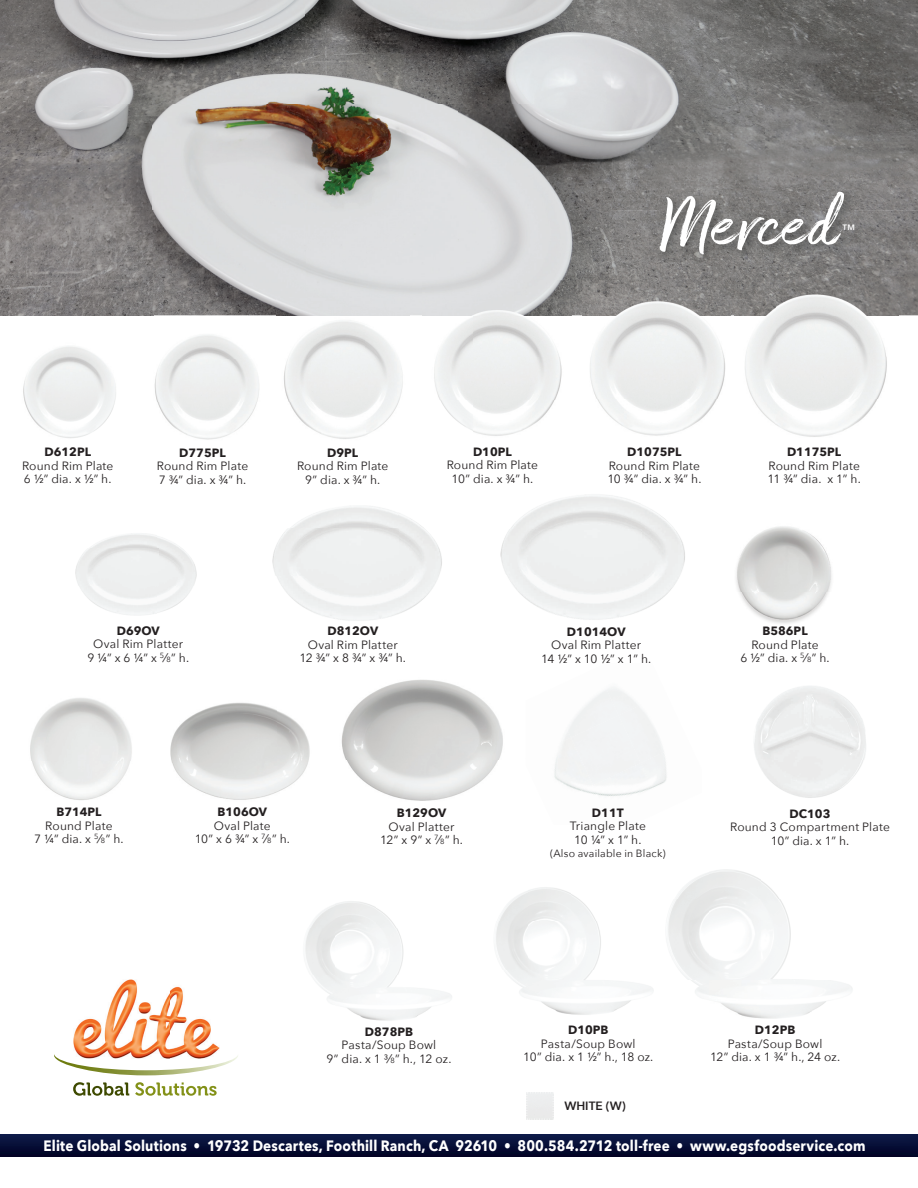
<style>
.page{position:relative;width:918px;height:1188px;background:#fff}
.page>*{position:absolute;margin:0;border:0;box-sizing:border-box;transform-origin:0 0}
.t1{font:72px "Amithen";color:#fff}
.t2{font:700 15px "Avenir Next";letter-spacing:.01em;color:#fff;scale:.9 1}
.t3{font:500 13.5px "Avenir";color:#fff}
.t4{font:12px/13.5px "Avenir Next";letter-spacing:.01em;color:#231f20;text-align:center}
.t5{font:700 12px "Avenir Next";color:#231f20}
.t6{font:600 12px "Avenir Next";color:#231f20}
.t7{font:10.5px "Avenir Next";letter-spacing:.02em;color:#231f20}
.s1{font-size:7.5px}
</style>
<div class="page">
<img style="left:0;top:0;width:918px;height:210px">
<img style="left:0;top:210px;width:612px;height:105px">
<img style="left:612px;top:210px;width:51px;height:71px">
<img style="left:816px;top:210px;width:102px;height:105px">
<img style="left:663px;top:263px;width:153px;height:52px">
<img style="left:0;top:1134px;width:918px;height:22px">
<img style="left:0;top:1144px;width:918px;height:1px">
<img style="left:74px;top:979px;width:146px;height:75px">
<svg style="left:73px;top:1082px;width:56px;height:14px"></svg>
<svg style="left:135px;top:1082px;width:82px;height:14px"></svg>
<svg style="left:54px;top:1054px;width:184px;height:21px"></svg>
<img style="left:658px;top:190px;width:195px;height:73px">
<img style="left:736px;top:526px;width:96px;height:98px">
<img style="left:30px;top:698px;width:102px;height:102px">
<img style="left:170px;top:702px;width:140px;height:98px">
<img style="left:341px;top:680px;width:162px;height:121px">
<img style="left:422px;top:281px;width:150px;height:155px">
<img style="left:583px;top:281px;width:148px;height:155px">
<img style="left:734px;top:275px;width:164px;height:162px">
<img style="left:276px;top:299px;width:133px;height:140px">
<img style="left:154px;top:335px;width:105px;height:105px">
<img style="left:23px;top:346px;width:93px;height:92px">
<img style="left:554px;top:738px;width:17px;height:47px">
<div style="left:571px;top:715px;width:47px;height:70px;background:#f2f3f4"></div>
<img style="left:566px;top:785px;width:27px;height:9px">
<img style="left:593px;top:763px;width:48px;height:33px">
<img style="left:641px;top:741px;width:26px;height:51px">
<img style="left:668px;top:869px;width:185px;height:150px">
<img style="left:496px;top:887px;width:158px;height:128px">
<img style="left:305px;top:901px;width:147px;height:120px">
<svg style="left:527px;top:1092px;width:27px;height:28px"></svg>
<h1 class="t1" style="left:660px;top:182px;width:180px">Merced</h1>
<p class="t3" style="left:842px;top:218px;width:15px">™</p>
<p class="t5" style="left:44px;top:442px;width:48px">D612PL</p>
<p class="t4" style="left:22px;top:458px;width:93px;text-align:left">Round Rim Plate<br>6 ½” dia. x ½” h.</p>
<p class="t5" style="left:179px;top:442px;width:48px">D775PL</p>
<p class="t4" style="left:157px;top:459px;width:93px;text-align:left">Round Rim Plate<br>7 ¾” dia. x ¾” h.</p>
<p class="t5" style="left:327px;top:442px;width:33px">D9PL</p>
<p class="t4" style="left:297px;top:459px;width:93px">Round Rim Plate<br>9” dia. x ¾” h.</p>
<p class="t5" style="left:473px;top:441px;width:40px">D10PL</p>
<p class="t4" style="left:447px;top:458px;width:93px">Round Rim Plate<br>10” dia. x ¾” h.</p>
<p class="t5" style="left:627px;top:442px;width:56px">D1075PL</p>
<p class="t4" style="left:607px;top:458px;width:96px;text-align:left">Round Rim Plate<br>10 ¾” dia. x ¾” h.</p>
<p class="t5" style="left:787px;top:442px;width:56px">D1175PL</p>
<p class="t4" style="left:768px;top:458px;width:95px;text-align:left">Round Rim Plate<br>11 ¾” dia. x 1” h.</p>
<p class="t5" style="left:117px;top:620px;width:45px">D69OV</p>
<p class="t4" style="left:87px;top:637px;width:103px">Oval Rim Platter<br>9 ¼” x 6 ¼” x <sup>5</sup>⁄<span class="s1">8</span>” h.</p>
<p class="t5" style="left:327px;top:621px;width:52px">D812OV</p>
<p class="t4" style="left:299px;top:637px;width:108px">Oval Rim Platter<br>12 ¾” x 8 ¾” x ¾” h.</p>
<p class="t5" style="left:567px;top:621px;width:60px">D1014OV</p>
<p class="t4" style="left:541px;top:638px;width:112px">Oval Rim Platter<br>14 ½” x 10 ½” x 1” h.</p>
<p class="t5" style="left:762px;top:621px;width:47px">B586PL</p>
<p class="t4" style="left:740px;top:637px;width:91px">Round Plate<br>6 ½” dia. x <sup>5</sup>⁄<span class="s1">8</span>” h.</p>
<p class="t5" style="left:56px;top:802px;width:47px">B714PL</p>
<p class="t4" style="left:34px;top:818px;width:91px">Round Plate<br>7 ¼” dia. x <sup>5</sup>⁄<span class="s1">8</span>” h.</p>
<p class="t5" style="left:218px;top:802px;width:51px">B106OV</p>
<p class="t4" style="left:195px;top:818px;width:97px">Oval Plate<br>10” x 6 ¾” x <sup>7</sup>⁄<span class="s1">8</span>” h.</p>
<p class="t5" style="left:397px;top:803px;width:51px">B129OV</p>
<p class="t4" style="left:380px;top:819px;width:84px">Oval Platter<br>12” x 9” x <sup>7</sup>⁄<span class="s1">8</span>” h.</p>
<p class="t5" style="left:592px;top:802px;width:33px">D11T</p>
<p class="t4" style="left:570px;top:819px;width:78px">Triangle Plate<br>10 ¼” x 1” h.</p>
<p class="t7" style="left:550px;top:845px;width:117px">(Also available in Black)</p>
<p class="t5" style="left:790px;top:803px;width:42px">DC103</p>
<p class="t4" style="left:730px;top:820px;width:161px">Round 3 Compartment Plate<br>10” dia. x 1” h.</p>
<p class="t5" style="left:365px;top:1021px;width:50px">D878PB</p>
<p class="t4" style="left:326px;top:1038px;width:127px">Pasta/Soup Bowl<br>9” dia. x 1 ³⁄<span class="s1">8</span>” h., 12 oz.</p>
<p class="t5" style="left:568px;top:1020px;width:42px">D10PB</p>
<p class="t4" style="left:523px;top:1036px;width:132px">Pasta/Soup Bowl<br>10” dia. x 1 ½” h., 18 oz.</p>
<p class="t6" style="left:564px;top:1095px;width:63px">WHITE (W)</p>
<p class="t5" style="left:755px;top:1020px;width:42px">D12PB</p>
<p class="t4" style="left:710px;top:1036px;width:132px">Pasta/Soup Bowl<br>12” dia. x 1 ¾” h., 24 oz.</p>
<p class="t2" style="left:43px;top:1133px;width:915px">Elite Global Solutions • 19732 Descartes, Foothill Ranch, CA 92610 • 800.584.2712 toll-free • www.egsfoodservice.com</p>
</div>
